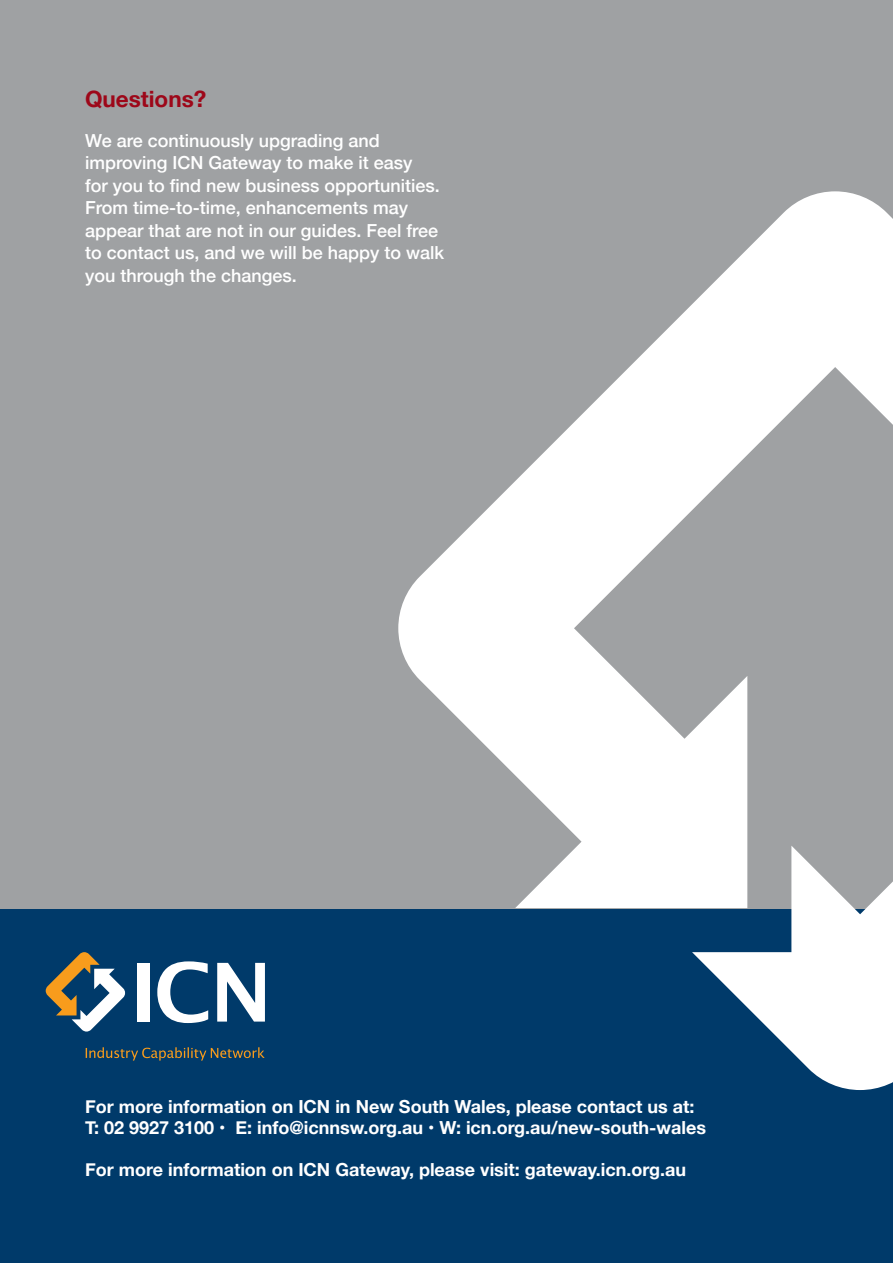
<style>
.page{position:relative;width:893px;height:1263px;background:#fff}
.page>*{position:absolute;margin:0;border:0;box-sizing:border-box;transform-origin:0 0}
.t1{font:700 22.5px "Helvetica Neue";color:#9d0719}
.t2{font:500 18px/22.5px "Helvetica Neue";color:#fff}
.t3{font:700 18px "Helvetica Neue";color:#fff}
</style>
<div class="page">
<div style="left:0;top:0;width:893px;height:921px;background:#9fa1a3"></div>
<div style="left:0;top:909px;width:893px;height:354px;background:#003a6a"></div>
<div style="left:137px;top:963px;width:12px;height:58px;background:#fff"></div>
<svg style="left:157px;top:961px;width:51px;height:62px"></svg>
<svg style="left:217px;top:963px;width:48px;height:58px"></svg>
<svg style="left:46px;top:952px;width:80px;height:79px"></svg>
<svg style="left:86px;top:1047px;width:179px;height:13px"></svg>
<svg style="left:398px;top:191px;width:495px;height:717px"></svg>
<svg style="left:692px;top:379px;width:201px;height:711px"></svg>
<p class="t1" style="left:85px;top:81px;width:123px">Questions?</p>
<p class="t2" style="left:85px;top:127px;width:361px">We are continuously upgrading and improving ICN Gateway to make it easy<br>for you to find new business opportunities.<br>From time-to-time, enhancements may appear that are not in our guides. Feel free to contact us, and we will be happy to walk you through the changes.</p>
<p class="t3" style="left:85px;top:1093px;width:611px">For more information on ICN in New South Wales, please contact us at:</p>
<p class="t3" style="left:85px;top:1114px;width:623px">T: 02 9927 3100 • E: info@icnnsw.org.au • W: icn.org.au/new-south-wales</p>
<p class="t3" style="left:85px;top:1156px;width:603px">For more information on ICN Gateway, please visit: gateway.icn.org.au</p>
</div>
